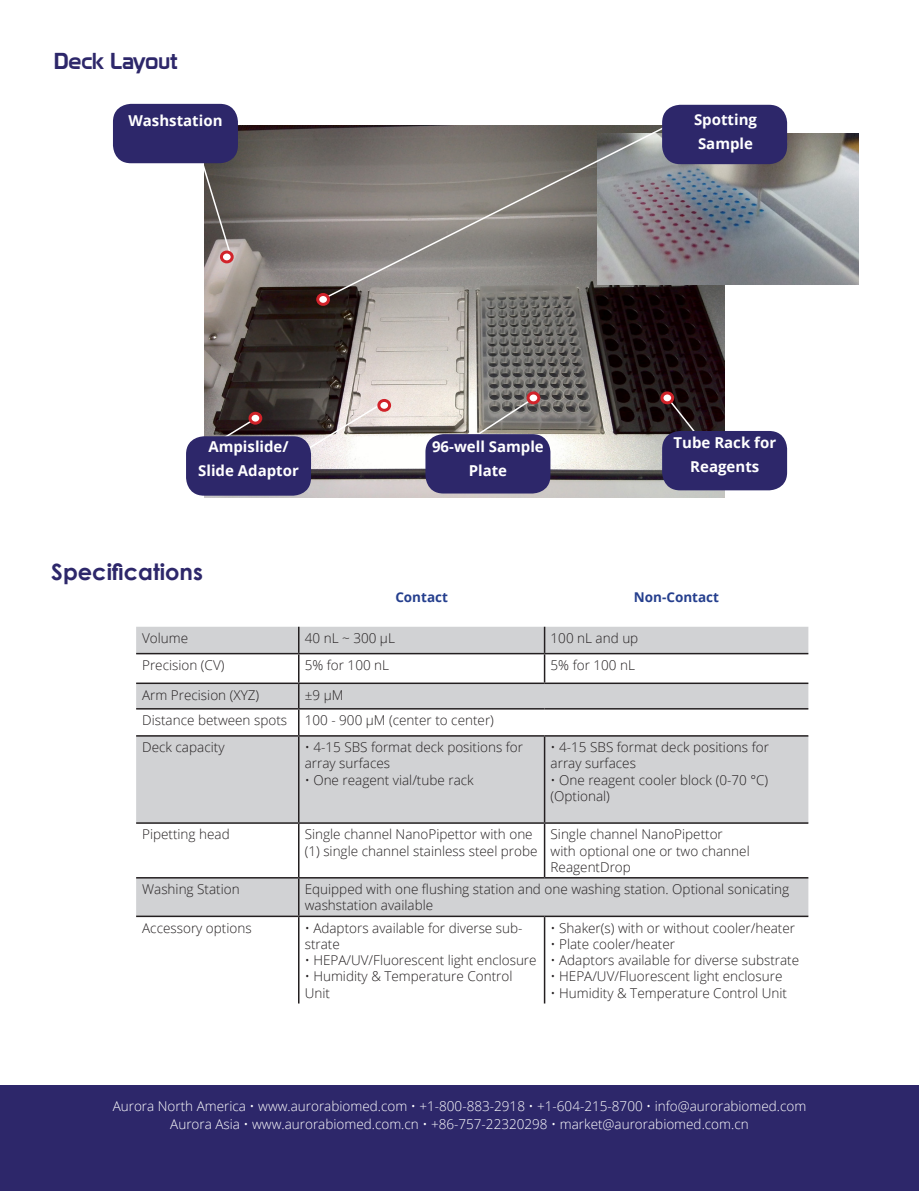
<style>
.page{position:relative;width:919px;height:1191px;background:#fff}
.page>*{position:absolute;margin:0;border:0;box-sizing:border-box;transform-origin:0 0}
.t1{font:700 22.5px "Century Gothic";color:#2d276a}
.t2{font:22.5px "Prototype";color:#2d276a}
.t3{font:700 15px/24px "Open Sans";color:#fff;text-align:center}
.t4{font:300 13.5px/16.2px "Open Sans";color:#231f20}
.t5{font:300 13.5px "Open Sans";color:#fff}
.t6{font:700 13.5px "Open Sans";color:#253f8e}
</style>
<div class="page">
<div style="left:0;top:1086px;width:918px;height:105px;background:#2d276a"></div>
<img style="left:204px;top:125px;width:520px;height:372px">
<svg style="left:136px;top:627px;width:672px;height:288px;fill:#d1d2d4"></svg>
<hr style="left:136px;top:653px;width:163px;height:1px;background:#231f20">
<hr style="left:136px;top:682px;width:163px;height:2px;background:#231f20">
<hr style="left:299px;top:682px;width:245px;height:2px;background:#231f20">
<hr style="left:544px;top:682px;width:264px;height:2px;background:#231f20">
<hr style="left:136px;top:708px;width:163px;height:1px;background:#231f20">
<hr style="left:299px;top:708px;width:245px;height:1px;background:#231f20">
<hr style="left:544px;top:708px;width:264px;height:1px;background:#231f20">
<hr style="left:136px;top:735px;width:163px;height:1px;background:#231f20">
<hr style="left:299px;top:735px;width:245px;height:1px;background:#231f20">
<hr style="left:298px;top:736px;width:1px;height:86px;background:#231f20">
<hr style="left:544px;top:735px;width:264px;height:1px;background:#231f20">
<hr style="left:544px;top:736px;width:1px;height:86px;background:#231f20">
<hr style="left:136px;top:822px;width:163px;height:2px;background:#231f20">
<hr style="left:299px;top:822px;width:245px;height:2px;background:#231f20">
<hr style="left:298px;top:824px;width:1px;height:53px;background:#231f20">
<hr style="left:544px;top:822px;width:264px;height:2px;background:#231f20">
<hr style="left:544px;top:824px;width:1px;height:53px;background:#231f20">
<hr style="left:136px;top:877px;width:163px;height:1px;background:#231f20">
<hr style="left:299px;top:877px;width:245px;height:1px;background:#231f20">
<hr style="left:298px;top:878px;width:1px;height:37px;background:#231f20">
<hr style="left:544px;top:877px;width:264px;height:1px;background:#231f20">
<hr style="left:136px;top:915px;width:163px;height:2px;background:#231f20">
<hr style="left:299px;top:915px;width:245px;height:2px;background:#231f20">
<hr style="left:298px;top:917px;width:1px;height:86px;background:#231f20">
<hr style="left:544px;top:915px;width:264px;height:2px;background:#231f20">
<hr style="left:544px;top:917px;width:1px;height:86px;background:#231f20">
<svg style="left:298px;top:627px;width:1px;height:108px"></svg>
<hr style="left:299px;top:653px;width:245px;height:1px;background:#231f20">
<svg style="left:544px;top:627px;width:1px;height:55px"></svg>
<hr style="left:544px;top:653px;width:264px;height:1px;background:#231f20">
<img style="left:669px;top:134px;width:189px;height:151px">
<svg style="left:470px;top:396px;width:65px;height:38px;background:#908d88"></svg>
<svg style="left:205px;top:417px;width:52px;height:19px"></svg>
<svg style="left:198px;top:159px;width:34px;height:96px"></svg>
<svg style="left:275px;top:403px;width:107px;height:67px"></svg>
<svg style="left:321px;top:125px;width:348px;height:176px;background:#837f7b"></svg>
<svg style="left:666px;top:396px;width:38px;height:41px"></svg>
<div style="left:662px;top:393px;width:10px;height:10px;background:#fff;border-radius:50%"></div>
<div style="left:660px;top:391px;width:14px;height:13px;border:3px solid #d1232a;border-radius:50%"></div>
<div style="left:379px;top:400px;width:10px;height:10px;background:#fff;border-radius:50%"></div>
<div style="left:377px;top:399px;width:14px;height:13px;border:3px solid #d1232a;border-radius:50%"></div>
<div style="left:221px;top:252px;width:11px;height:10px;background:#fff;border-radius:50%"></div>
<div style="left:220px;top:250px;width:14px;height:13px;border:3px solid #d1232a;border-radius:50%"></div>
<div style="left:250px;top:413px;width:11px;height:10px;background:#fff;border-radius:50%"></div>
<div style="left:248px;top:412px;width:14px;height:12px;border:3px solid #d1232a;border-radius:50%"></div>
<svg style="left:528px;top:393px;width:10px;height:10px"></svg>
<div style="left:526px;top:391px;width:14px;height:13px;border:3px solid #d1232a;border-radius:50%"></div>
<div style="left:318px;top:294px;width:10px;height:10px;background:#fff;border-radius:50%"></div>
<div style="left:316px;top:293px;width:14px;height:13px;border:3px solid #d1232a;border-radius:50%"></div>
<div style="left:425px;top:434px;width:125px;height:59px;background:#2d276a;border-radius:18px"></div>
<div style="left:662px;top:431px;width:125px;height:59px;background:#2d276a;border-radius:18px"></div>
<div style="left:662px;top:105px;width:125px;height:59px;background:#2d276a;border-radius:18px"></div>
<div style="left:113px;top:104px;width:125px;height:59px;background:#2d276a;border-radius:18px"></div>
<div style="left:186px;top:436px;width:125px;height:59px;background:#2d276a;border-radius:18px"></div>
<p class="t2" style="left:54px;top:48px;width:125px">Deck Layout</p>
<p class="t3" style="left:128px;top:108px;width:96px">Washstation</p>
<p class="t3" style="left:694px;top:107px;width:64px;text-align:left">Spotting<br>Sample</p>
<p class="t3" style="left:198px;top:434px;width:102px">Ampislide/<br>Slide Adaptor</p>
<p class="t3" style="left:673px;top:430px;width:104px">Tube Rack for<br>Reagents</p>
<p class="t3" style="left:432px;top:434px;width:113px">96-well Sample</p>
<p class="t3" style="left:468px;top:458px;width:40px">Plate</p>
<p class="t1" style="left:51px;top:555px;width:153px">Specifications</p>
<p class="t6" style="left:395px;top:587px;width:54px">Contact</p>
<p class="t6" style="left:633px;top:587px;width:87px">Non-Contact</p>
<p class="t4" style="left:142px;top:629px;width:48px">Volume</p>
<p class="t4" style="left:305px;top:629px;width:92px">40 nL ~ 300 μL</p>
<p class="t4" style="left:550px;top:629px;width:89px">100 nL and up</p>
<p class="t4" style="left:142px;top:656px;width:84px">Precision (CV)</p>
<p class="t4" style="left:305px;top:656px;width:86px">5% for 100 nL</p>
<p class="t4" style="left:550px;top:656px;width:86px">5% for 100 nL</p>
<p class="t4" style="left:142px;top:686px;width:119px">Arm Precision (XYZ)</p>
<p class="t4" style="left:305px;top:686px;width:40px">±9 μM</p>
<p class="t4" style="left:142px;top:712px;width:146px">Distance between spots</p>
<p class="t4" style="left:305px;top:712px;width:191px">100 - 900 μM (center to center)</p>
<p class="t4" style="left:142px;top:739px;width:84px">Deck capacity</p>
<p class="t4" style="left:305px;top:739px;width:220px">• 4-15 SBS format deck positions for array surfaces</p>
<p class="t4" style="left:305px;top:771px;width:170px">• One reagent vial/tube rack</p>
<p class="t4" style="left:550px;top:739px;width:220px">• 4-15 SBS format deck positions for array surfaces</p>
<p class="t4" style="left:550px;top:771px;width:219px">• One reagent cooler block (0-70 °C) (Optional)</p>
<p class="t4" style="left:142px;top:826px;width:89px">Pipetting head</p>
<p class="t4" style="left:305px;top:826px;width:234px">Single channel NanoPipettor with one (1) single channel stainless steel probe</p>
<p class="t4" style="left:550px;top:826px;width:201px">Single channel NanoPipettor with optional one or two channel<br>ReagentDrop</p>
<p class="t4" style="left:142px;top:880px;width:99px">Washing Station</p>
<p class="t4" style="left:305px;top:880px;width:486px">Equipped with one flushing station and one washing station. Optional sonicating washstation available</p>
<p class="t4" style="left:142px;top:919px;width:111px">Accessory options</p>
<p class="t4" style="left:305px;top:919px;width:219px">• Adaptors available for diverse sub&shy;strate</p>
<p class="t4" style="left:305px;top:951px;width:233px">• HEPA/UV/Fluorescent light enclosure</p>
<p class="t4" style="left:305px;top:968px;width:209px">• Humidity &amp; Temperature Control<br>Unit</p>
<p class="t4" style="left:550px;top:919px;width:246px">• Shaker(s) with or without cooler/heater</p>
<p class="t4" style="left:550px;top:935px;width:126px">• Plate cooler/heater</p>
<p class="t4" style="left:550px;top:951px;width:250px">• Adaptors available for diverse substrate</p>
<p class="t4" style="left:550px;top:968px;width:233px">• HEPA/UV/Fluorescent light enclosure</p>
<p class="t4" style="left:550px;top:984px;width:238px">• Humidity &amp; Temperature Control Unit</p>
<p class="t5" style="left:113px;top:1097px;width:695px">Aurora North America • www.aurorabiomed.com • +1-800-883-2918 • +1-604-215-8700 • info@aurorabiomed.com</p>
<p class="t5" style="left:170px;top:1115px;width:580px">Aurora Asia • www.aurorabiomed.com.cn • +86-757-22320298 • market@aurorabiomed.com.cn</p>
</div>
